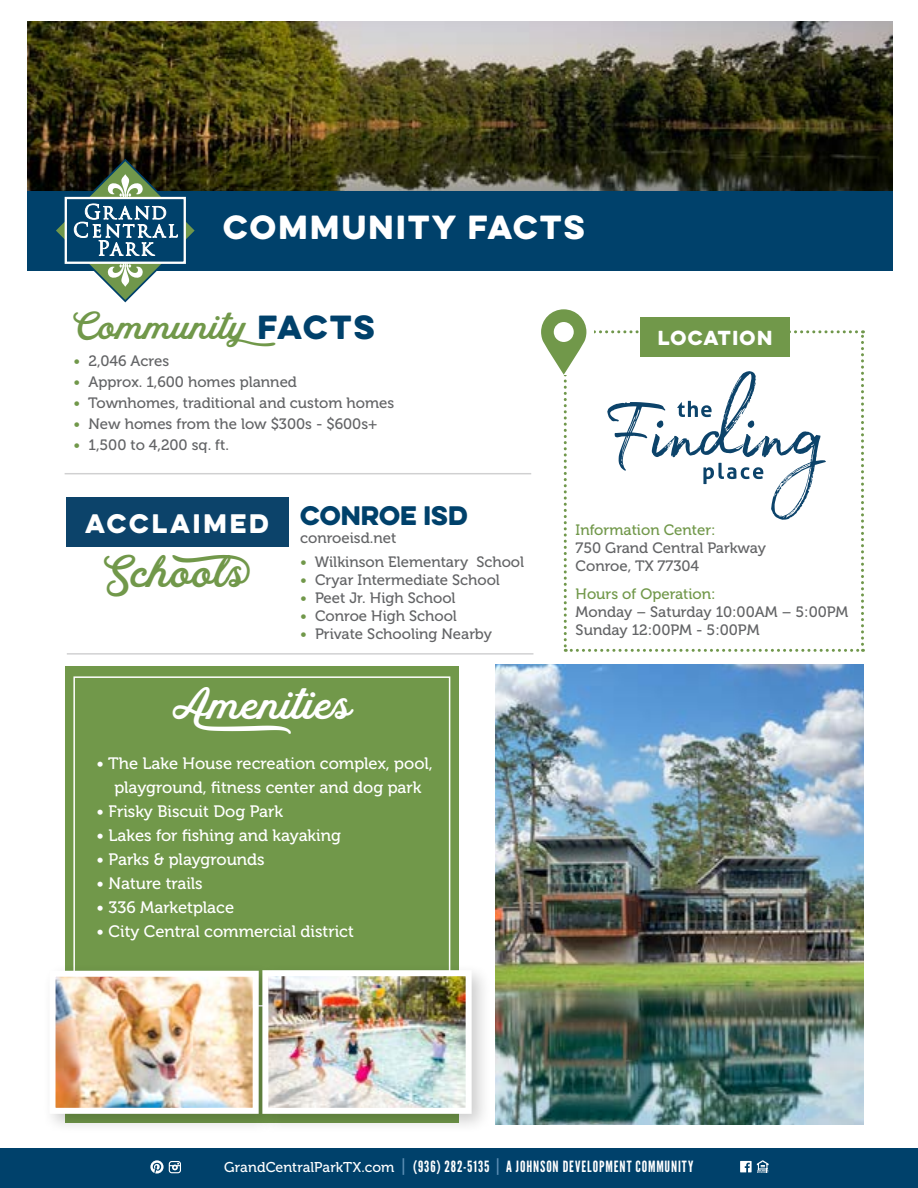
<style>
.page{position:relative;width:918px;height:1188px;background:#fff}
.page>*{position:absolute;margin:0;border:0;box-sizing:border-box;transform-origin:0 0}
.t1{font:42px "Hanley Pro Script";color:#fff}
.t2{font:42px "Hanley Pro Script";color:#71984a}
.t3{font:36px "Hanley Pro Script";color:#71984a}
.t4{font:30px "Eveleth Clean";letter-spacing:.08em;color:#fff}
.t5{font:24px "Eveleth Clean";letter-spacing:.12em;color:#fff}
.t6{font:24px "Eveleth Clean";color:#00416b}
.t7{font:18.15px "Eveleth Clean";letter-spacing:.08em;color:#fff}
.t8{font:16.5px/24px "Museo 500";color:#fff;text-align:center}
.t9{font:15.45px "League Gothic";letter-spacing:.06em;color:#fff}
.t10{font:15px/18px "Museo 500";color:#636466}
.t11{font:15px "Museo 500";color:#71984a}
.s1{font-family:"Eveleth Clean";font-size:30px;color:#00416b}
.s2{color:#71984a}
.s3{font-family:"Museo 500";font-size:14.1px}
.s4{color:#5c8eb4}
</style>
<div class="page">
<img style="left:27px;top:22px;width:865px;height:169px">
<div style="left:27px;top:191px;width:865px;height:80px;background:#00416b"></div>
<svg style="left:53px;top:159px;width:144px;height:143px"></svg>
<div style="left:66px;top:497px;width:222px;height:50px;background:#0c436a"></div>
<div style="left:66px;top:666px;width:393px;height:457px;background:#71984a"></div>
<div style="left:73px;top:676px;width:377px;height:331px;border:2px solid #fff"></div>
<hr style="left:65px;top:473px;width:466px;height:1px;background:#636466">
<hr style="left:67px;top:653px;width:466px;height:2px;background:#636466">
<img style="left:496px;top:664px;width:368px;height:460px">
<div style="left:42px;top:963px;width:237px;height:171px;background:#000;opacity:.2"></div>
<img style="left:57px;top:978px;width:195px;height:129px">
<div style="left:50px;top:971px;width:209px;height:143px;border:6px solid #fff"></div>
<div style="left:0;top:1148px;width:918px;height:40px;background:#00416b"></div>
<svg style="left:150px;top:1160px;width:31px;height:14px"></svg>
<svg style="left:740px;top:1160px;width:29px;height:13px"></svg>
<div style="left:255px;top:963px;width:237px;height:171px;background:#000;opacity:.2"></div>
<img style="left:269px;top:977px;width:196px;height:130px">
<div style="left:262px;top:970px;width:210px;height:144px;border:6px solid #fff"></div>
<svg style="left:541px;top:309px;width:323px;height:343px"></svg>
<h3 class="t4" style="left:223px;top:204px;width:363px">COMMUNITY FACTS</h3>
<h2 class="t3" style="left:73px;top:298px;width:303px">Community<span class="s1">FACTS</span></h2>
<p class="t10" style="left:74px;top:352px;width:97px"><span class="s2">•</span> 2,046 Acres</p>
<p class="t10" style="left:74px;top:373px;width:225px"><span class="s2">•</span> Approx. 1,600 homes planned</p>
<p class="t10" style="left:74px;top:394px;width:322px"><span class="s2">•</span> Townhomes, traditional and custom homes</p>
<p class="t10" style="left:74px;top:415px;width:305px"><span class="s2">•</span> New homes from the low $300s - $600s+</p>
<p class="t10" style="left:74px;top:436px;width:157px"><span class="s2">•</span> 1,500 to 4,200 sq. ft.</p>
<p class="t7" style="left:658px;top:324px;width:116px">LOCATION</p>
<h3 class="t5" style="left:85px;top:505px;width:185px">ACCLAIMED</h3>
<h1 class="t2" style="left:104px;top:539px;width:202px">Schools</h1>
<h3 class="t6" style="left:300px;top:497px;width:169px">CONROE ISD</h3>
<p class="t10" style="left:300px;top:529px;width:98px">conroeisd.net</p>
<p class="t10" style="left:300px;top:553px;width:225px"><span class="s2">•</span> Wilkinson Elementary School</p>
<p class="t10" style="left:300px;top:571px;width:201px"><span class="s2">•</span> Cryar Intermediate School</p>
<p class="t10" style="left:300px;top:589px;width:157px"><span class="s2">•</span> Peet Jr. High School</p>
<p class="t10" style="left:300px;top:607px;width:158px"><span class="s2">•</span> Conroe High School</p>
<p class="t10" style="left:300px;top:625px;width:193px"><span class="s2">•</span> Private Schooling Nearby</p>
<h1 class="t1" style="left:173px;top:671px;width:183px">Amenities</h1>
<p class="t8" style="left:97px;top:752px;width:338px">• The Lake House recreation complex, pool, playground, fitness center and dog park</p>
<p class="t8" style="left:97px;top:800px;width:188px">• Frisky Biscuit Dog Park</p>
<p class="t8" style="left:97px;top:824px;width:246px">• Lakes for fishing and kayaking</p>
<p class="t8" style="left:97px;top:848px;width:170px">• Parks &amp; playgrounds</p>
<p class="t8" style="left:97px;top:872px;width:108px">• Nature trails</p>
<p class="t8" style="left:97px;top:896px;width:139px">• 336 Marketplace</p>
<p class="t8" style="left:97px;top:920px;width:259px">• City Central commercial district</p>
<p class="t11" style="left:576px;top:521px;width:141px">Information Center:</p>
<p class="t10" style="left:576px;top:539px;width:192px">750 Grand Central Parkway<br>Conroe, TX 77304</p>
<p class="t11" style="left:576px;top:586px;width:142px">Hours of Operation:</p>
<p class="t10" style="left:576px;top:603px;width:274px">Monday – Saturday 10:00AM – 5:00PM<br>Sunday 12:00PM - 5:00PM</p>
<p class="t9" style="left:224px;top:1157px;width:471px"><span class="s3">GrandCentralParkTX.com</span> <span class="s4">|</span> (936) 282-5135 <span class="s4">|</span> A JOHNSON DEVELOPMENT COMMUNITY</p>
</div>
